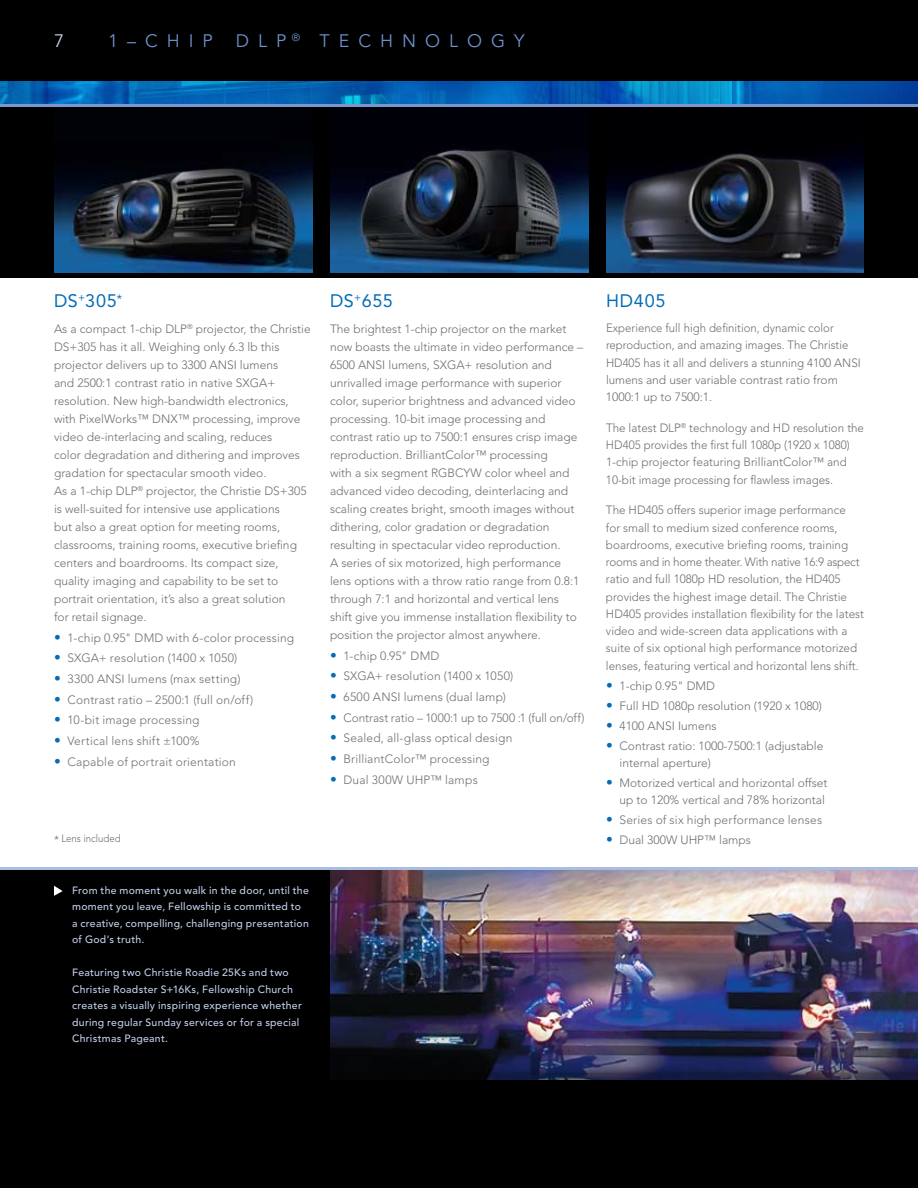
<style>
.page{position:relative;width:918px;height:1188px;background:#fff}
.page>*{position:absolute;margin:0;border:0;box-sizing:border-box;transform-origin:0 0}
.t1{font:18px "Avenir";letter-spacing:.5em;color:#6e91cb}
.t2{font:18px "Avenir";letter-spacing:.04em;color:#056cb6}
.t3{font:18px "Avenir";color:#c1cde9}
.t4{font:300 12px/18px "Avenir";color:#6d6f71}
.t5{font:300 12px/17.2px "Avenir";color:#6d6f71;scale:.95 1}
.t6{font:300 12px "Avenir";letter-spacing:.02em;color:#6d6f71}
.t7{font:500 10.5px/16.5px "Avenir";letter-spacing:.025em;color:#c1cde9}
.t8{font:300 10.5px "Avenir";color:#6d6f71;scale:.92 1}
.s1{font-size:13.5px;color:#056cb6}
.s2{font-size:12px}
</style>
<div class="page">
<div style="left:0;top:105px;width:918px;height:170px;background:#000"></div>
<img style="left:606px;top:147px;width:258px;height:126px">
<div style="left:0;top:868px;width:918px;height:320px;background:#000"></div>
<img style="left:330px;top:142px;width:258px;height:131px">
<img style="left:54px;top:154px;width:258px;height:119px">
<div style="left:0;top:0;width:918px;height:81px;background:#000"></div>
<svg style="left:54px;top:886px;width:9px;height:10px"></svg>
<img style="left:330px;top:869px;width:588px;height:148px">
<img style="left:0;top:81px;width:918px;height:24px">
<img style="left:330px;top:1017px;width:588px;height:63px">
<hr style="left:0;top:105px;width:918px;height:2px;background:#7897ce">
<hr style="left:0;top:867px;width:918px;height:2px;background:#abbce1">
<div style="left:0;top:273px;width:918px;height:5px;background:#000"></div>
<h1 class="t3" style="left:54px;top:31px;width:12px">7</h1>
<h1 class="t1" style="left:108px;top:31px;width:106px">1–CHIP</h1>
<h1 class="t1" style="left:236px;top:31px;width:290px">DLP<sup>®</sup> TECHNOLOGY</h1>
<h1 class="t2" style="left:54px;top:291px;width:70px">DS<sup>+</sup>305<sup>*</sup></h1>
<p class="t4" style="left:54px;top:320px;width:258px">As a compact 1-chip DLP<sup>®</sup> projector, the Christie DS+305 has it all. Weighing only 6.3 lb this projector delivers up to 3300 ANSI lumens<br>and 2500:1 contrast ratio in native SXGA+ resolution. New high-bandwidth electronics, with PixelWorks™ DNX™ processing, improve video de-interlacing and scaling, reduces<br>color degradation and dithering and improves gradation for spectacular smooth video.<br>As a 1-chip DLP<sup>®</sup> projector, the Christie DS+305 is well-suited for intensive use applications<br>but also a great option for meeting rooms, classrooms, training rooms, executive briefing centers and boardrooms. Its compact size, quality imaging and capability to be set to portrait orientation, it’s also a great solution<br>for retail signage.</p>
<p class="t4" style="left:54px;top:629px;width:242px"><span class="s1">•</span> 1-chip 0.95" DMD with 6-color processing</p>
<p class="t4" style="left:54px;top:649px;width:185px"><span class="s1">•</span> SXGA+ resolution (1400 x 1050)</p>
<p class="t6" style="left:54px;top:672px;width:188px"><span class="s1">•</span> 3300 ANSI lumens (max setting)</p>
<p class="t6" style="left:54px;top:693px;width:201px"><span class="s1">•</span> Contrast ratio – 2500:1 (full on/off)</p>
<p class="t4" style="left:54px;top:711px;width:147px"><span class="s1">•</span> 10-bit image processing</p>
<p class="t6" style="left:54px;top:734px;width:147px"><span class="s1">•</span> Vertical lens shift ±100%</p>
<p class="t4" style="left:54px;top:753px;width:183px"><span class="s1">•</span> Capable of portrait orientation</p>
<p class="t8" style="left:54px;top:832px;width:74px"><span class="s2">*</span> Lens included</p>
<p class="t7" style="left:72px;top:882px;width:238px">From the moment you walk in the door, until the moment you leave, Fellowship is committed to a creative, compelling, challenging presentation of God’s truth.</p>
<p class="t7" style="left:72px;top:965px;width:231px">Featuring two Christie Roadie 25Ks and two Christie Roadster S+16Ks, Fellowship Church creates a visually inspiring experience whether during regular Sunday services or for a special Christmas Pageant.</p>
<h1 class="t2" style="left:330px;top:291px;width:64px">DS<sup>+</sup>655</h1>
<p class="t4" style="left:330px;top:320px;width:255px">The brightest 1-chip projector on the market now boasts the ultimate in video performance – 6500 ANSI lumens, SXGA+ resolution and unrivalled image performance with superior color, superior brightness and advanced video processing. 10-bit image processing and contrast ratio up to 7500:1 ensures crisp image reproduction. BrilliantColor™ processing<br>with a six segment RGBCYW color wheel and advanced video decoding, deinterlacing and scaling creates bright, smooth images without dithering, color gradation or degradation resulting in spectacular video reproduction.<br>A series of six motorized, high performance lens options with a throw ratio range from 0.8:1 through 7:1 and horizontal and vertical lens shift give you immense installation flexibility to position the projector almost anywhere.</p>
<p class="t4" style="left:330px;top:647px;width:111px"><span class="s1">•</span> 1-chip 0.95" DMD</p>
<p class="t4" style="left:330px;top:667px;width:185px"><span class="s1">•</span> SXGA+ resolution (1400 x 1050)</p>
<p class="t6" style="left:330px;top:690px;width:178px"><span class="s1">•</span> 6500 ANSI lumens (dual lamp)</p>
<p class="t4" style="left:330px;top:709px;width:256px"><span class="s1">•</span> Contrast ratio – 1000:1 up to 7500 :1 (full on/off)</p>
<p class="t4" style="left:330px;top:729px;width:184px"><span class="s1">•</span> Sealed, all-glass optical design</p>
<p class="t4" style="left:330px;top:750px;width:161px"><span class="s1">•</span> BrilliantColor™ processing</p>
<p class="t6" style="left:330px;top:773px;width:149px"><span class="s1">•</span> Dual 300W UHP™ lamps</p>
<h1 class="t2" style="left:606px;top:291px;width:61px">HD405</h1>
<p class="t5" style="left:606px;top:319px;width:270px">Experience full high definition, dynamic color reproduction, and amazing images. The Christie HD405 has it all and delivers a stunning 4100 ANSI lumens and user variable contrast ratio from 1000:1 up to 7500:1.</p>
<p class="t4" style="left:606px;top:419px;width:260px;line-height:17.2px">The latest DLP<sup>®</sup> technology and HD resolution the HD405 provides the first full 1080p (1920 x 1080)<br>1-chip projector featuring BrilliantColor™ and 10-bit image processing for flawless images.</p>
<p class="t4" style="left:606px;top:502px;width:259px;line-height:17.2px">The HD405 offers superior image performance<br>for small to medium sized conference rooms, boardrooms, executive briefing rooms, training rooms and in home theater. With native 16:9 aspect ratio and full 1080p HD resolution, the HD405 provides the highest image detail. The Christie HD405 provides installation flexibility for the latest video and wide-screen data applications with a suite of six optional high performance motorized lenses, featuring vertical and horizontal lens shift.</p>
<p class="t4" style="left:606px;top:677px;width:111px"><span class="s1">•</span> 1-chip 0.95" DMD</p>
<p class="t4" style="left:606px;top:696px;width:218px"><span class="s1">•</span> Full HD 1080p resolution (1920 x 1080)</p>
<p class="t4" style="left:606px;top:716px;width:112px"><span class="s1">•</span> 4100 ANSI Iumens</p>
<p class="t4" style="left:620px;top:737px;width:206px;line-height:17.2px;text-indent:-14px"><span class="s1">•</span> Contrast ratio: 1000-7500:1 (adjustable internal aperture)</p>
<p class="t4" style="left:606px;top:774px;width:223px;line-height:17.2px;text-align:right"><span class="s1">•</span> Motorized vertical and horizontal offset up to 120% vertical and 78% horizontal</p>
<p class="t6" style="left:606px;top:813px;width:218px"><span class="s1">•</span> Series of six high performance lenses</p>
<p class="t4" style="left:606px;top:831px;width:146px"><span class="s1">•</span> Dual 300W UHP™ lamps</p>
</div>
